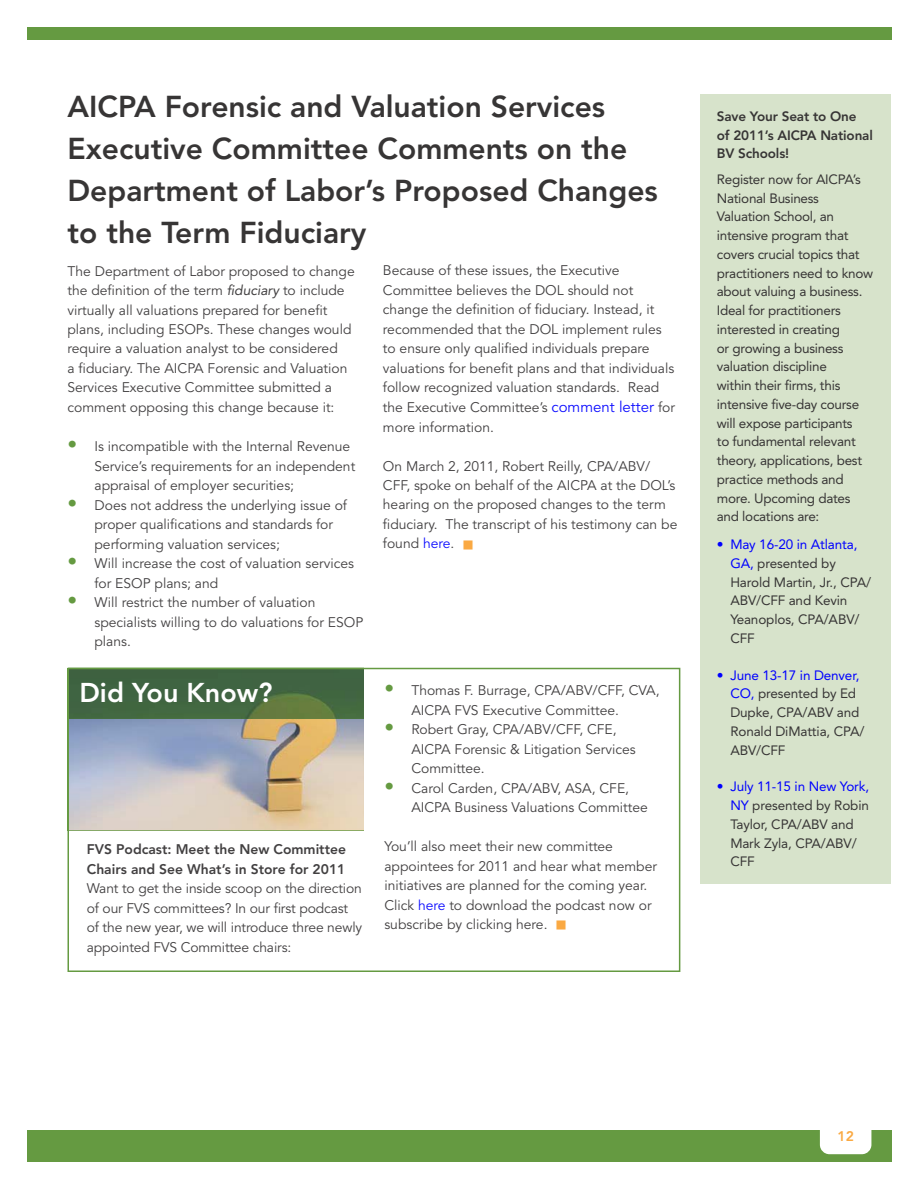
<style>
.page{position:relative;width:918px;height:1188px;background:#fff}
.page>*{position:absolute;margin:0;border:0;box-sizing:border-box;transform-origin:0 0}
.t1{font:800 30px/42px "Avenir";color:#373535}
.t2{font:800 27px "Avenir";color:#fff}
.t3{font:13.8px/19.5px "Avenir";color:#424041}
.t4{font:800 13.8px/19.5px "Avenir";color:#424041}
.t5{font:800 13.8px "Avenir";color:#faa942}
.t6{font:13.5px/18.8px "Avenir";letter-spacing:-.02em;color:#373535}
.t7{font:800 13.5px/18.8px "Avenir";letter-spacing:-.01em;color:#373535}
.s1{font-style:italic}
.s2{font-weight:800;font-size:19.5px;color:#659a41}
.s3{font-size:15px;color:#0d0dff}
.s4{color:#0d0dff}
.s5{color:#00f}
</style>
<div class="page">
<div style="left:27px;top:28px;width:864px;height:12px;background:#659a41"></div>
<div style="left:27px;top:1130px;width:864px;height:32px;background:#659a41"></div>
<svg style="left:820px;top:1130px;width:51px;height:24px"></svg>
<div style="left:701px;top:94px;width:190px;height:790px;background:#d7e3cb"></div>
<img style="left:71px;top:719px;width:293px;height:111px">
<img style="left:71px;top:671px;width:293px;height:48px">
<div style="left:68px;top:668px;width:612px;height:304px;border:2px solid #659a41"></div>
<h1 class="t1" style="left:68px;top:88px;width:592px">AICPA Forensic and Valuation Services Executive Committee Comments on the Department of Labor’s Proposed Changes to the Term Fiduciary</h1>
<p class="t3" style="left:68px;top:263px;width:289px">The Department of Labor proposed to change the definition of the term <span class="s1">fiduciary</span> to include virtually all valuations prepared for benefit plans, including ESOPs. These changes would require a valuation analyst to be considered<br>a fiduciary. The AICPA Forensic and Valuation Services Executive Committee submitted a comment opposing this change because it:</p>
<p class="t3" style="left:95px;top:438px;width:262px;text-indent:-27px"><span class="s2">•</span> Is incompatible with the Internal Revenue<br>Service’s requirements for an independent appraisal of employer securities;</p>
<p class="t3" style="left:95px;top:497px;width:254px;text-indent:-27px"><span class="s2">•</span> Does not address the underlying issue of proper qualifications and standards for performing valuation services;</p>
<p class="t3" style="left:95px;top:555px;width:261px;text-indent:-27px"><span class="s2">•</span> Will increase the cost of valuation services for ESOP plans; and</p>
<p class="t3" style="left:95px;top:594px;width:270px;text-indent:-27px"><span class="s2">•</span> Will restrict the number of valuation specialists willing to do valuations for ESOP plans.</p>
<h2 class="t2" style="left:79px;top:682px;width:194px">Did You Know?</h2>
<p class="t4" style="left:87px;top:841px;width:261px">FVS Podcast: Meet the New Committee<br>Chairs and See What’s in Store for 2011</p>
<p class="t3" style="left:87px;top:880px;width:277px">Want to get the inside scoop on the direction of our FVS committees? In our first podcast of the new year, we will introduce three newly appointed FVS Committee chairs:</p>
<p class="t3" style="left:383px;top:263px;width:294px">Because of these issues, the Executive Committee believes the DOL should not change the definition of fiduciary. Instead, it recommended that the DOL implement rules to ensure only qualified individuals prepare valuations for benefit plans and that individuals follow recognized valuation standards. Read the Executive Committee’s <span class="s3">comment letter</span> for more information.</p>
<p class="t3" style="left:383px;top:458px;width:296px">On March 2, 2011, Robert Reilly, CPA/ABV/ CFF, spoke on behalf of the AICPA at the DOL’s hearing on the proposed changes to the term fiduciary. The transcript of his testimony can be found <span class="s4">here</span>.</p>
<p class="t3" style="left:411px;top:682px;width:250px;text-indent:-27px"><span class="s2">•</span> Thomas F. Burrage, CPA/ABV/CFF, CVA,<br>AICPA FVS Executive Committee.</p>
<p class="t3" style="left:411px;top:721px;width:226px;text-indent:-27px"><span class="s2">•</span> Robert Gray, CPA/ABV/CFF, CFE,<br>AICPA Forensic &amp; Litigation Services<br>Committee.</p>
<p class="t3" style="left:411px;top:780px;width:238px;text-indent:-27px"><span class="s2">•</span> Carol Carden, CPA/ABV, ASA, CFE,<br>AICPA Business Valuations Committee</p>
<p class="t3" style="left:384px;top:838px;width:274px">You’ll also meet their new committee appointees for 2011 and hear what member initiatives are planned for the coming year.<br>Click <span class="s4">here</span> to download the podcast now or subscribe by clicking here.</p>
<p class="t7" style="left:717px;top:108px;width:158px">Save Your Seat to One<br>of 2011’s AICPA National<br>BV Schools!</p>
<p class="t6" style="left:717px;top:171px;width:158px">Register now for AICPA’s<br>National Business<br>Valuation School, an intensive program that covers crucial topics that practitioners need to know about valuing a business.<br>Ideal for practitioners interested in creating<br>or growing a business valuation discipline<br>within their firms, this intensive five-day course will expose participants<br>to fundamental relevant theory, applications, best practice methods and more. Upcoming dates and locations are:</p>
<p class="t6" style="left:730px;top:536px;width:142px;text-indent:-14px"><span class="s5">• May 16-20 in Atlanta,<br>GA,</span> presented by<br>Harold Martin, Jr., CPA/<br>ABV/CFF and Kevin<br>Yeanoplos, CPA/ABV/<br>CFF</p>
<p class="t6" style="left:730px;top:667px;width:136px;text-indent:-14px"><span class="s5">• June 13-17 in Denver,<br>CO,</span> presented by Ed<br>Dupke, CPA/ABV and<br>Ronald DiMattia, CPA/<br>ABV/CFF</p>
<p class="t6" style="left:730px;top:778px;width:140px;text-indent:-14px"><span class="s5">• July 11-15 in New York,<br>NY</span> presented by Robin<br>Taylor, CPA/ABV and<br>Mark Zyla, CPA/ABV/<br>CFF</p>
<p class="t5" style="left:837px;top:1131px;width:18px">12</p>
</div>
